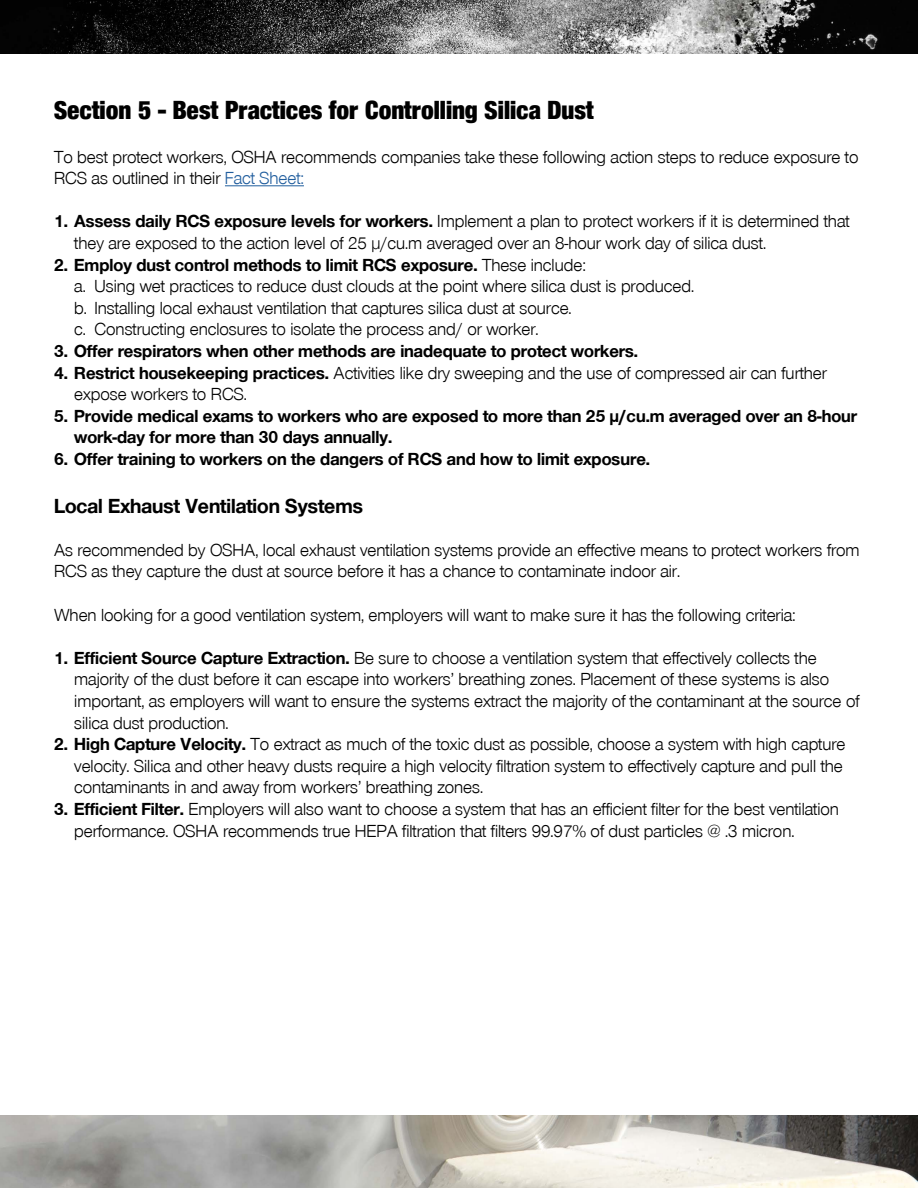
<style>
.page{position:relative;width:918px;height:1188px;background:#fff}
.page>*{position:absolute;margin:0;border:0;box-sizing:border-box;transform-origin:0 0}
.t1{font:27px "Nimbus San Nov D Blac Cond";color:#000}
.t2{font:700 21px "Nimbus San Nov D";color:#000}
.t3{font:18px/21.6px "Nimbus San Nov D";color:#000}
.t4{font:700 18px/21.6px "Nimbus San Nov D";color:#000}
.s1{color:#215e9e}
.s2{font-weight:700}
</style>
<div class="page">
<img style="left:0;top:1116px;width:918px;height:72px">
<img style="left:0;top:0;width:918px;height:54px">
<hr style="left:225px;top:185px;width:79px;height:1px;background:#215e9e">
<h1 class="t1" style="left:54px;top:94px;width:541px">Section 5 - Best Practices for Controlling Silica Dust</h1>
<p class="t3" style="left:54px;top:146px;width:806px">To best protect workers, OSHA recommends companies take these following action steps to reduce exposure to<br>RCS as outlined in their <span class="s1">Fact Sheet:</span></p>
<p class="t3" style="left:74px;top:211px;width:777px;text-indent:-20px"><span class="s2">1. Assess daily RCS exposure levels for workers.</span> Implement a plan to protect workers if it is determined that they are exposed to the action level of 25 μ/cu.m averaged over an 8-hour work day of silica dust.</p>
<p class="t3" style="left:74px;top:254px;width:621px;text-indent:-20px"><span class="s2">2. Employ dust control methods to limit RCS exposure.</span> These include:<br>a. Using wet practices to reduce dust clouds at the point where silica dust is produced. b. Installing local exhaust ventilation that captures silica dust at source.<br>c. Constructing enclosures to isolate the process and/ or worker.</p>
<p class="t4" style="left:54px;top:340px;width:586px">3. Offer respirators when other methods are inadequate to protect workers.</p>
<p class="t3" style="left:74px;top:362px;width:754px;text-indent:-20px"><span class="s2">4. Restrict housekeeping practices.</span> Activities like dry sweeping and the use of compressed air can further expose workers to RCS.</p>
<p class="t4" style="left:74px;top:405px;width:784px;text-indent:-20px">5. Provide medical exams to workers who are exposed to more than 25 μ/cu.m averaged over an 8-hour work-day for more than 30 days annually.</p>
<p class="t4" style="left:54px;top:448px;width:598px">6. Offer training to workers on the dangers of RCS and how to limit exposure.</p>
<p class="t2" style="left:54px;top:493px;width:311px">Local Exhaust Ventilation Systems</p>
<p class="t3" style="left:54px;top:539px;width:807px">As recommended by OSHA, local exhaust ventilation systems provide an effective means to protect workers from<br>RCS as they capture the dust at source before it has a chance to contaminate indoor air.</p>
<p class="t3" style="left:54px;top:604px;width:743px">When looking for a good ventilation system, employers will want to make sure it has the following criteria:</p>
<p class="t3" style="left:74px;top:647px;width:787px;text-indent:-20px"><span class="s2">1. Efficient Source Capture Extraction.</span> Be sure to choose a ventilation system that effectively collects the majority of the dust before it can escape into workers’ breathing zones. Placement of these systems is also important, as employers will want to ensure the systems extract the majority of the contaminant at the source of silica dust production.</p>
<p class="t3" style="left:74px;top:734px;width:773px;text-indent:-20px"><span class="s2">2. High Capture Velocity.</span> To extract as much of the toxic dust as possible, choose a system with high capture velocity. Silica and other heavy dusts require a high velocity filtration system to effectively capture and pull the contaminants in and away from workers’ breathing zones.</p>
<p class="t3" style="left:74px;top:798px;width:766px;text-indent:-20px"><span class="s2">3. Efficient Filter.</span> Employers will also want to choose a system that has an efficient filter for the best ventilation performance. OSHA recommends true HEPA filtration that filters 99.97% of dust particles @ .3 micron.</p>
</div>
